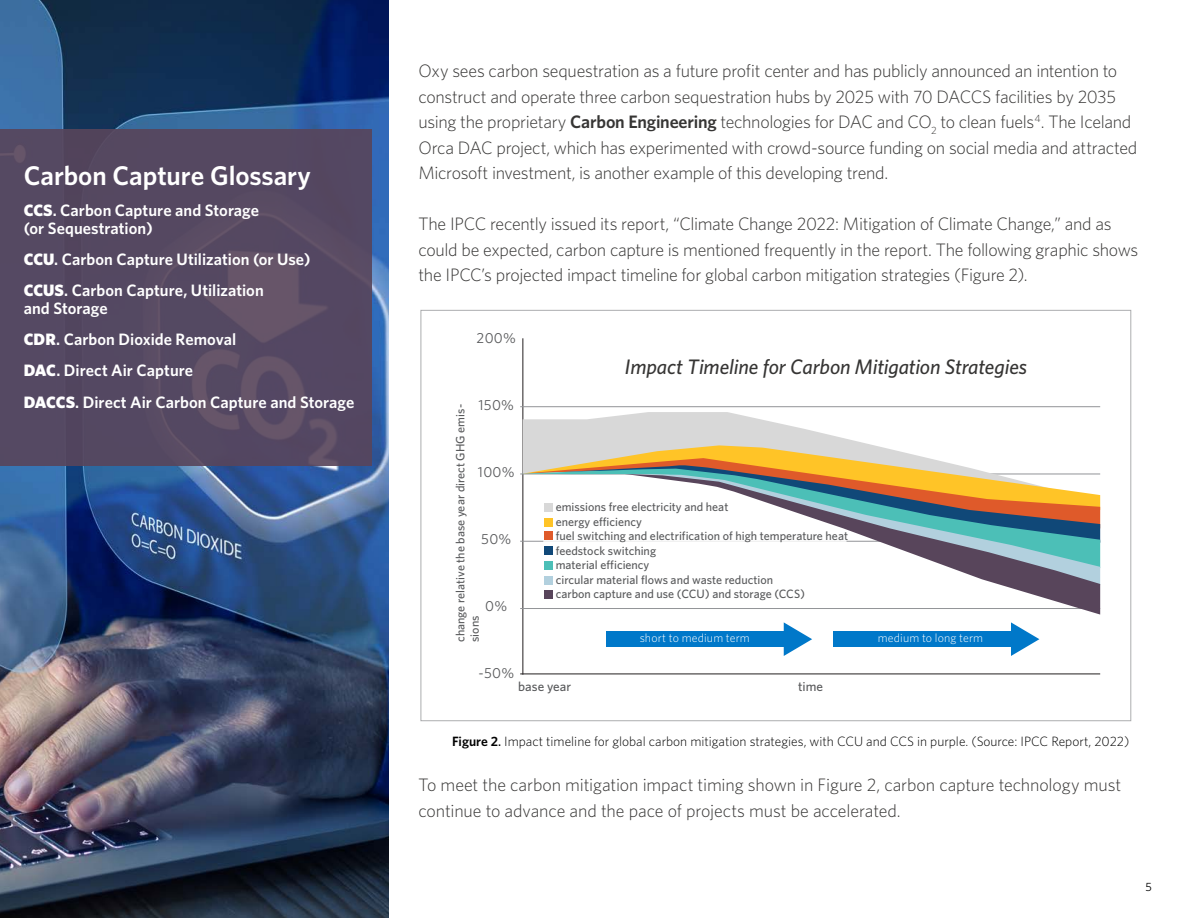
<style>
.page{position:relative;width:1188px;height:918px;background:#fff}
.page>*{position:absolute;margin:0;border:0;box-sizing:border-box;transform-origin:0 0}
.Body_2021{font:600 27px "Whitney";color:#fff}
.Body_2021-2{font:italic 500 21px "Whitney";letter-spacing:-.005em;color:#363534}
.Body_2021-3{font:300 18px/25.5px "Whitney";letter-spacing:-.015em;color:#363534}
.Body_2021-4{font:600 16.5px/17.7px "Whitney";color:#fff}
.t1{font:14.55px "Whitney";letter-spacing:.02em;color:#58595b}
.t2{font:300 13.5px "Whitney";color:#000}
.t3{font:500 13.2px "Whitney";color:#fff}
.t4{font:500 13.2px "Whitney";color:#58595b}
.t5{font:500 12px/14.5px "Whitney";color:#58595b}
.Body_2021-5{font:300 12px "Whitney";letter-spacing:.015em;color:#fff}
.t6{font:12px "Whitney";color:#000}
.s1{font-weight:900}
.s2{font-weight:600}
.s3{font-weight:500}
</style>
<div class="page">
<img style="left:0;top:0;width:388px;height:918px">
<svg style="left:0;top:129px;width:372px;height:336px;background:#564962"></svg>
<hr style="left:523px;top:338px;width:1px;height:337px;background:#231f20">
<hr style="left:520px;top:608px;width:580px;height:1px;background:#929497">
<hr style="left:520px;top:406px;width:580px;height:1px;background:#929497">
<hr style="left:520px;top:674px;width:580px;height:1px;background:#231f20">
<svg style="left:523px;top:412px;width:349px;height:33px;fill:#d8d8d8"></svg>
<svg style="left:522px;top:445px;width:451px;height:24px;background:#e6c88e"></svg>
<svg style="left:520px;top:469px;width:580px;height:99px"></svg>
<svg style="left:625px;top:474px;width:475px;height:141px"></svg>
<div style="left:544px;top:504px;width:8px;height:8px;background:#d8d8d8"></div>
<div style="left:544px;top:518px;width:8px;height:9px;background:#ffc427"></div>
<div style="left:544px;top:532px;width:8px;height:8px;background:#df5a2a"></div>
<div style="left:544px;top:546px;width:8px;height:8px;background:#104878"></div>
<div style="left:544px;top:561px;width:8px;height:9px;background:#4cbfb7"></div>
<div style="left:544px;top:576px;width:8px;height:8px;background:#b2d0de"></div>
<div style="left:544px;top:591px;width:8px;height:8px;background:#58455b"></div>
<div style="left:606px;top:631px;width:187px;height:16px;background:#0078c9"></div>
<svg style="left:784px;top:622px;width:28px;height:34px"></svg>
<div style="left:833px;top:631px;width:187px;height:16px;background:#0078c9"></div>
<svg style="left:1011px;top:622px;width:28px;height:34px"></svg>
<p class="Body_2021" style="left:24px;top:159px;width:289px">Carbon Capture Glossary</p>
<p class="Body_2021-4" style="left:24px;top:201px;width:237px"><span class="s1">CCS</span>. Carbon Capture and Storage (or Sequestration)</p>
<p class="Body_2021-4" style="left:24px;top:250px;width:288px"><span class="s1">CCU</span>. Carbon Capture Utilization (or Use)</p>
<p class="Body_2021-4" style="left:24px;top:281px;width:242px"><span class="s1">CCUS</span>. Carbon Capture, Utilization and Storage</p>
<p class="Body_2021-4" style="left:24px;top:330px;width:214px"><span class="s1">CDR</span>. Carbon Dioxide Removal</p>
<p class="Body_2021-4" style="left:24px;top:361px;width:171px"><span class="s1">DAC</span>. Direct Air Capture</p>
<p class="Body_2021-4" style="left:24px;top:393px;width:332px"><span class="s1">DACCS</span>. Direct Air Carbon Capture and Storage</p>
<p class="Body_2021-3" style="left:418px;top:58px;width:720px">Oxy sees carbon sequestration as a future profit center and has publicly announced an intention to construct and operate three carbon sequestration hubs by 2025 with 70 DACCS facilities by 2035 using the proprietary <span class="s2">Carbon Engineering</span> technologies for DAC and CO<sub>2</sub> to clean fuels<sup>4</sup>. The Iceland Orca DAC project, which has experimented with crowd-source funding on social media and attracted Microsoft investment, is another example of this developing trend.</p>
<p class="Body_2021-3" style="left:418px;top:211px;width:721px">The IPCC recently issued its report, “Climate Change 2022: Mitigation of Climate Change,” and as could be expected, carbon capture is mentioned frequently in the report. The following graphic shows the IPCC’s projected impact timeline for global carbon mitigation strategies (Figure 2).</p>
<p class="t1" style="left:477px;top:330px;width:41px">200%</p>
<p class="t1" style="left:479px;top:397px;width:37px">150%</p>
<p class="t5" style="left:453px;top:642px;width:239px;rotate:-90deg">change relative the base year direct GHG emis&shy;sions</p>
<p class="t1" style="left:478px;top:464px;width:38px">100%</p>
<p class="t1" style="left:481px;top:531px;width:32px">50%</p>
<p class="t1" style="left:485px;top:598px;width:24px">0%</p>
<p class="t1" style="left:478px;top:664px;width:37px">-50%</p>
<p class="Body_2021-2" style="left:625px;top:354px;width:404px">Impact Timeline for Carbon Mitigation Strategies</p>
<p class="t5" style="left:556px;top:499px;width:294px">emissions free electricity and heat<br>energy efficiency<br>fuel switching and electrification of high temperature heat feedstock switching<br>material efficiency<br>circular material flows and waste reduction<br>carbon capture and use (CCU) and storage (CCS)</p>
<p class="t3" style="left:634px;top:630px;width:122px">short to medium term</p>
<p class="t3" style="left:868px;top:630px;width:119px">medium to long-term</p>
<p class="Body_2021-5" style="left:640px;top:630px;width:112px">short to medium term</p>
<p class="Body_2021-5" style="left:878px;top:630px;width:107px">medium to long term</p>
<p class="Body_2021-5" style="left:956px;top:630px;width:30px">-term</p>
<p class="t4" style="left:518px;top:678px;width:54px">base year</p>
<p class="t4" style="left:798px;top:678px;width:26px">time</p>
<p class="t2" style="left:452px;top:733px;width:679px"><span class="s2">Figure 2</span><span class="s3">.</span> Impact timeline for global carbon mitigation strategies, with CCU and CCS in purple. (Source: IPCC Report, 2022)</p>
<p class="Body_2021-3" style="left:418px;top:772px;width:704px">To meet the carbon mitigation impact timing shown in Figure 2, carbon capture technology must continue to advance and the pace of projects must be accelerated.</p>
<p class="t6" style="left:1146px;top:880px;width:8px">5</p>
</div>
